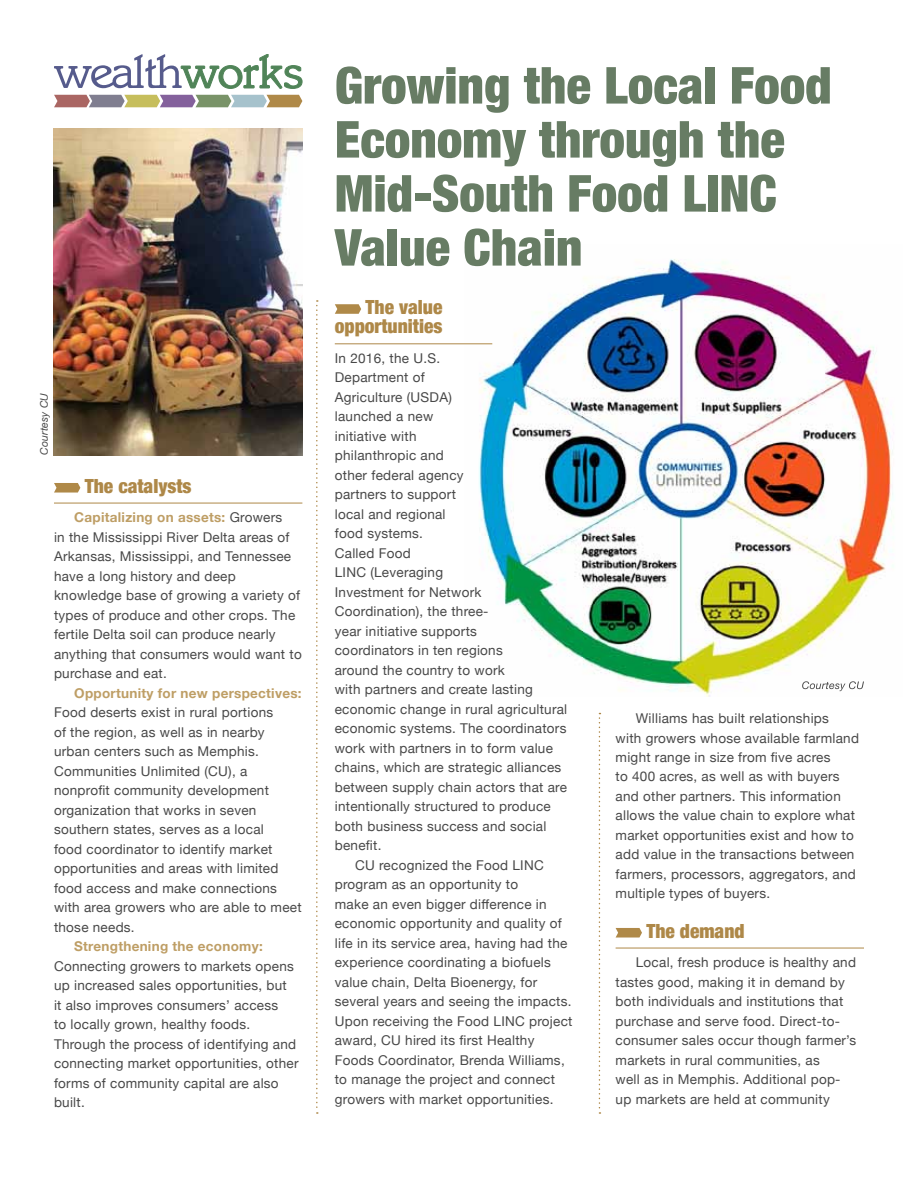
<style>
.page{position:relative;width:918px;height:1188px;background:#fff}
.page>*{position:absolute;margin:0;border:0;box-sizing:border-box;transform-origin:0 0}
.t1{font:900 condensed 51px/54px "Helvetica Neue";color:#677c64}
.t2{font:900 condensed 19.5px/19.5px "Helvetica Neue";color:#ae8848;text-align:right}
.t3{font:13.5px/19.5px "Helvetica Neue";letter-spacing:.02em;color:#484848}
.t4{font:700 13.5px "Helvetica Neue";letter-spacing:.02em;color:#be9e65}
.t5{font:italic 10.5px "Helvetica Neue";letter-spacing:.02em;color:#484848}
.s1{font-weight:700;color:#be9e65}
</style>
<div class="page">
<hr style="left:616px;top:948px;width:248px;height:1px;background:#ae8848">
<svg style="left:616px;top:928px;width:26px;height:10px"></svg>
<img style="left:464px;top:259px;width:430px;height:437px">
<svg style="left:54px;top:54px;width:248px;height:35px"></svg>
<svg style="left:54px;top:95px;width:248px;height:12px;background:#a49787"></svg>
<svg style="left:316px;top:300px;width:2px;height:814px"></svg>
<svg style="left:599px;top:713px;width:1px;height:401px"></svg>
<hr style="left:54px;top:503px;width:248px;height:1px;background:#ae8848">
<svg style="left:54px;top:483px;width:26px;height:10px"></svg>
<hr style="left:335px;top:343px;width:157px;height:1px;background:#ae8848">
<svg style="left:335px;top:304px;width:26px;height:10px"></svg>
<img style="left:54px;top:129px;width:248px;height:327px">
<svg style="left:802px;top:681px;width:62px;height:10px"></svg>
<p class="t5" style="left:37px;top:455px;width:64px;rotate:-90deg">Courtesy CU</p>
<h2 class="t2" style="left:85px;top:475px;width:108px">The catalysts</h2>
<p class="t3" style="left:54px;top:508px;width:249px;text-indent:20px"><span class="s1">Capitalizing on assets:</span> Growers<br>in the Mississippi River Delta areas of Arkansas, Mississippi, and Tennessee have a long history and deep knowledge base of growing a variety of types of produce and other crops. The fertile Delta soil can produce nearly anything that consumers would want to purchase and eat.</p>
<p class="t4" style="left:74px;top:682px;width:229px">Opportunity for new perspectives:</p>
<p class="t3" style="left:54px;top:703px;width:249px">Food deserts exist in rural portions<br>of the region, as well as in nearby urban centers such as Memphis.<br>Communities Unlimited (CU), a nonprofit community development organization that works in seven southern states, serves as a local<br>food coordinator to identify market opportunities and areas with limited food access and make connections with area growers who are able to meet those needs.</p>
<p class="t4" style="left:74px;top:936px;width:190px">Strengthening the economy:</p>
<p class="t3" style="left:54px;top:957px;width:246px">Connecting growers to markets opens up increased sales opportunities, but<br>it also improves consumers’ access<br>to locally grown, healthy foods.<br>Through the process of identifying and connecting market opportunities, other forms of community capital are also built.</p>
<h1 class="t1" style="left:335px;top:56px;width:498px">Growing the Local Food<br>Economy through the<br>Mid-South Food LINC<br>Value Chain</h1>
<h2 class="t2" style="left:335px;top:296px;width:109px">The value opportunities</h2>
<p class="t3" style="left:335px;top:349px;width:107px">In 2016, the U.S.</p>
<p class="t3" style="left:335px;top:369px;width:92px">Department of</p>
<p class="t3" style="left:335px;top:388px;width:119px">Agriculture (USDA)</p>
<p class="t3" style="left:335px;top:408px;width:100px">launched a new</p>
<p class="t3" style="left:335px;top:427px;width:83px">initiative with</p>
<p class="t3" style="left:335px;top:447px;width:111px">philanthropic and</p>
<p class="t3" style="left:335px;top:466px;width:130px">other federal agency</p>
<p class="t3" style="left:335px;top:486px;width:123px">partners to support</p>
<p class="t3" style="left:335px;top:505px;width:112px">local and regional</p>
<p class="t3" style="left:335px;top:525px;width:90px">food systems.</p>
<p class="t3" style="left:335px;top:544px;width:77px">Called Food</p>
<p class="t3" style="left:335px;top:564px;width:110px">LINC (Leveraging</p>
<p class="t3" style="left:335px;top:583px;width:148px">Investment for Network</p>
<p class="t3" style="left:335px;top:603px;width:155px">Coordination), the three-</p>
<p class="t3" style="left:335px;top:622px;width:144px">year initiative supports</p>
<p class="t3" style="left:335px;top:642px;width:170px">coordinators in ten regions</p>
<p class="t3" style="left:335px;top:661px;width:172px">around the country to work</p>
<p class="t3" style="left:335px;top:681px;width:200px">with partners and create lasting</p>
<p class="t3" style="left:335px;top:700px;width:234px">economic change in rural agricultural</p>
<p class="t3" style="left:335px;top:720px;width:233px">economic systems. The coordinators</p>
<p class="t3" style="left:335px;top:739px;width:220px">work with partners in to form value</p>
<p class="t3" style="left:335px;top:759px;width:228px">chains, which are strategic alliances</p>
<p class="t3" style="left:335px;top:778px;width:234px">between supply chain actors that are</p>
<p class="t3" style="left:335px;top:798px;width:217px">intentionally structured to produce</p>
<p class="t3" style="left:335px;top:817px;width:213px">both business success and social</p>
<p class="t3" style="left:335px;top:837px;width:48px">benefit.</p>
<p class="t3" style="left:355px;top:856px;width:190px">CU recognized the Food LINC</p>
<p class="t3" style="left:335px;top:876px;width:185px">program as an opportunity to</p>
<p class="t3" style="left:335px;top:895px;width:213px">make an even bigger difference in</p>
<p class="t3" style="left:335px;top:914px;width:228px">economic opportunity and quality of</p>
<p class="t3" style="left:335px;top:934px;width:234px">life in its service area, having had the</p>
<p class="t3" style="left:335px;top:953px;width:218px">experience coordinating a biofuels</p>
<p class="t3" style="left:335px;top:973px;width:204px">value chain, Delta Bioenergy, for</p>
<p class="t3" style="left:335px;top:992px;width:238px">several years and seeing the impacts.</p>
<p class="t3" style="left:335px;top:1012px;width:239px">Upon receiving the Food LINC project</p>
<p class="t3" style="left:335px;top:1031px;width:201px">award, CU hired its first Healthy</p>
<p class="t3" style="left:335px;top:1051px;width:231px">Foods Coordinator, Brenda Williams,</p>
<p class="t3" style="left:335px;top:1070px;width:222px">to manage the project and connect</p>
<p class="t3" style="left:335px;top:1090px;width:220px">growers with market opportunities.</p>
<p class="t3" style="left:616px;top:709px;width:245px;text-indent:20px">Williams has built relationships<br>with growers whose available farmland might range in size from five acres<br>to 400 acres, as well as with buyers and other partners. This information allows the value chain to explore what market opportunities exist and how to add value in the transactions between farmers, processors, aggregators, and multiple types of buyers.</p>
<h2 class="t2" style="left:646px;top:920px;width:100px">The demand</h2>
<p class="t3" style="left:616px;top:953px;width:242px;text-indent:20px">Local, fresh produce is healthy and tastes good, making it in demand by both individuals and institutions that purchase and serve food. Direct-to&shy;consumer sales occur though farmer’s markets in rural communities, as<br>well as in Memphis. Additional pop&shy;up markets are held at community</p>
</div>
